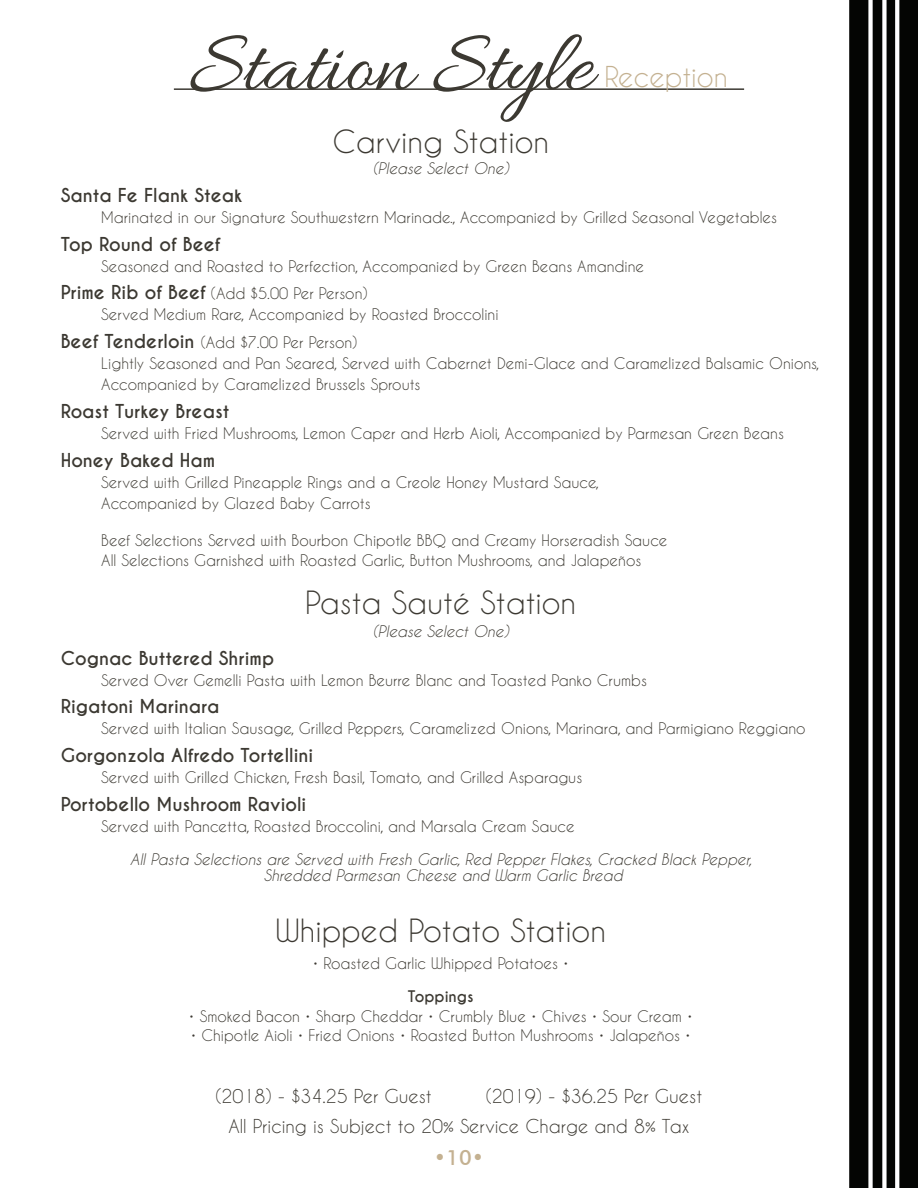
<style>
.page{position:relative;width:918px;height:1188px;background:#fff}
.page>*{position:absolute;margin:0;border:0;box-sizing:border-box;transform-origin:0 0}
.t1{font:90px "Allura";color:#3c3932}
.t2{font:30px "Caviar Dreams";color:#3c3932}
.t3{font:27px "Caviar Dreams";color:#c4b191}
.t4{font:500 21px "Futura BT";color:#c4b191}
.t5{font:700 18px "Caviar Dreams";color:#3c3932}
.t6{font:18px "Caviar Dreams";color:#3c3932}
.t7{font:15px/21px "Caviar Dreams";color:#3c3932}
.t8{font:italic 15px "Caviar Dreams";color:#3c3932}
.t9{font:700 15px "Caviar Dreams";color:#3c3932}
.s1{font-weight:700;font-size:18px}
</style>
<div class="page">
<svg style="left:849px;top:0;width:69px;height:1188px;fill:#040503"></svg>
<hr style="left:174px;top:88px;width:570px;height:2px;background:#3c3932">
<p class="t1" style="left:189px;top:16px;width:405px">Station Style</p>
<p class="t3" style="left:604px;top:61px;width:125px">Reception</p>
<p class="t2" style="left:332px;top:124px;width:218px">Carving Station</p>
<p class="t8" style="left:373px;top:160px;width:138px">(Please Select One)</p>
<p class="t5" style="left:61px;top:184px;width:183px">Santa Fe Flank Steak</p>
<p class="t7" style="left:101px;top:206px;width:677px">Marinated in our Signature Southwestern Marinade., Accompanied by Grilled Seasonal Vegetables</p>
<p class="t5" style="left:61px;top:233px;width:161px">Top Round of Beef</p>
<p class="t7" style="left:101px;top:255px;width:544px">Seasoned and Roasted to Perfection, Accompanied by Green Beans Amandine</p>
<p class="t7" style="left:61px;top:283px;width:308px"><span class="s1">Prime Rib of Beef</span> (Add $5.00 Per Person)</p>
<p class="t7" style="left:101px;top:304px;width:399px">Served Medium Rare, Accompanied by Roasted Broccolini</p>
<p class="t7" style="left:61px;top:332px;width:298px"><span class="s1">Beef Tenderloin</span> (Add $7.00 Per Person)</p>
<p class="t7" style="left:101px;top:353px;width:720px">Lightly Seasoned and Pan Seared, Served with Cabernet Demi-Glace and Caramelized Balsamic Onions,<br>Accompanied by Caramelized Brussels Sprouts</p>
<p class="t5" style="left:61px;top:400px;width:170px">Roast Turkey Breast</p>
<p class="t7" style="left:101px;top:422px;width:684px">Served with Fried Mushrooms, Lemon Caper and Herb Aioli, Accompanied by Parmesan Green Beans</p>
<p class="t5" style="left:61px;top:449px;width:156px">Honey Baked Ham</p>
<p class="t7" style="left:101px;top:471px;width:499px">Served with Grilled Pineapple Rings and a Creole Honey Mustard Sauce,<br>Accompanied by Glazed Baby Carrots</p>
<p class="t7" style="left:101px;top:530px;width:568px">Beef Selections Served with Bourbon Chipotle BBQ and Creamy Horseradish Sauce</p>
<p class="t7" style="left:101px;top:549px;width:541px">All Selections Garnished with Roasted Garlic, Button Mushrooms, and Jalapeños</p>
<p class="t2" style="left:305px;top:585px;width:272px">Pasta Sauté Station</p>
<p class="t8" style="left:373px;top:623px;width:138px">(Please Select One)</p>
<p class="t5" style="left:61px;top:647px;width:215px">Cognac Buttered Shrimp</p>
<p class="t7" style="left:101px;top:669px;width:547px">Served Over Gemelli Pasta with Lemon Beurre Blanc and Toasted Panko Crumbs</p>
<p class="t5" style="left:61px;top:696px;width:160px">Rigatoni Marinara</p>
<p class="t7" style="left:101px;top:718px;width:706px">Served with Italian Sausage, Grilled Peppers, Caramelized Onions, Marinara, and Parmigiano Reggiano</p>
<p class="t5" style="left:61px;top:744px;width:254px">Gorgonzola Alfredo Tortellini</p>
<p class="t7" style="left:101px;top:767px;width:483px">Served with Grilled Chicken, Fresh Basil, Tomato, and Grilled Asparagus</p>
<p class="t5" style="left:61px;top:793px;width:247px">Portobello Mushroom Ravioli</p>
<p class="t7" style="left:101px;top:815px;width:475px">Served with Pancetta, Roasted Broccolini, and Marsala Cream Sauce</p>
<p class="t8" style="left:130px;top:851px;width:623px">All Pasta Selections are Served with Fresh Garlic, Red Pepper Flakes, Cracked Black Pepper,</p>
<p class="t8" style="left:264px;top:867px;width:360px">Shredded Parmesan Cheese and Warm Garlic Bread</p>
<p class="t2" style="left:275px;top:913px;width:332px">Whipped Potato Station</p>
<p class="t7" style="left:313px;top:953px;width:257px">• Roasted Garlic Whipped Potatoes •</p>
<p class="t9" style="left:408px;top:987px;width:67px">Toppings</p>
<p class="t7" style="left:189px;top:1005px;width:505px">• Smoked Bacon • Sharp Cheddar • Crumbly Blue • Chives • Sour Cream •</p>
<p class="t7" style="left:191px;top:1025px;width:501px">• Chipotle Aioli • Fried Onions • Roasted Button Mushrooms • Jalapeños •</p>
<p class="t6" style="left:215px;top:1085px;width:218px">(2018) - $34.25 Per Guest</p>
<p class="t6" style="left:486px;top:1085px;width:218px">(2019) - $36.25 Per Guest</p>
<p class="t6" style="left:228px;top:1115px;width:463px">All Pricing is Subject to 20% Service Charge and 8% Tax</p>
<p class="t4" style="left:434px;top:1145px;width:52px">•10•</p>
</div>
